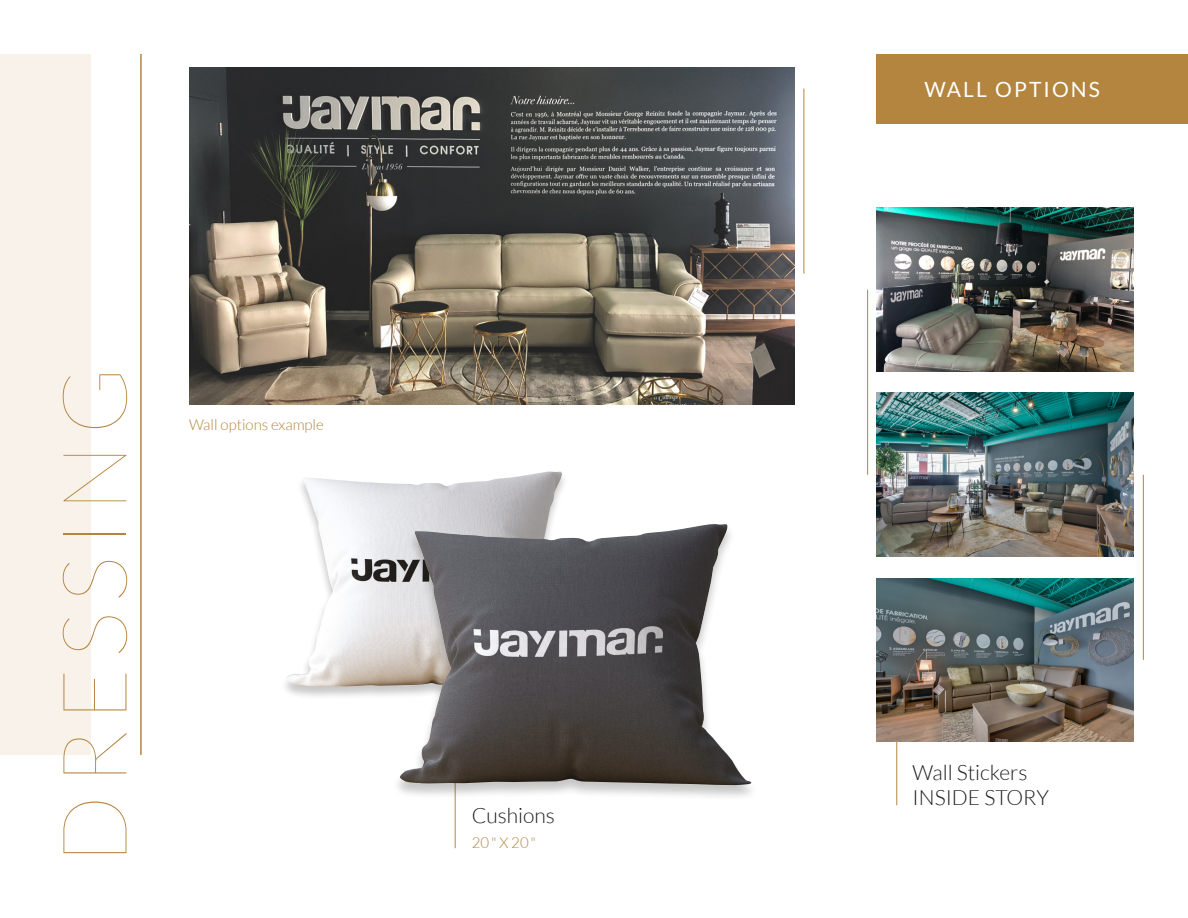
<style>
.page{position:relative;width:1188px;height:918px;background:#fff}
.page>*{position:absolute;margin:0;border:0;box-sizing:border-box;transform-origin:0 0}
.t1{font:100 90px "Lato";letter-spacing:.1em;color:#b3853e}
.item_name{font:300 21px/25.2px "Lato";color:#1d1d1b}
.t2{font:21px "Lato";letter-spacing:.1em;color:#fff}
.item_subtitle{font:300 15px "Lato";color:#b3853e}
</style>
<div class="page">
<div style="left:0;top:54px;width:90px;height:701px;background:#f8f2eb"></div>
<hr style="left:1143px;top:475px;width:1px;height:185px;background:#b3853e">
<hr style="left:867px;top:290px;width:1px;height:185px;background:#b3853e">
<hr style="left:804px;top:89px;width:1px;height:185px;background:#b3853e">
<hr style="left:140px;top:54px;width:2px;height:701px;background:#b3853e">
<div style="left:877px;top:54px;width:311px;height:69px;background:#b3853e"></div>
<img style="left:877px;top:393px;width:257px;height:164px">
<img style="left:877px;top:208px;width:257px;height:164px">
<img style="left:877px;top:578px;width:257px;height:164px">
<img style="left:189px;top:68px;width:606px;height:336px">
<hr style="left:896px;top:742px;width:1px;height:63px;background:#b3853e">
<hr style="left:455px;top:722px;width:1px;height:126px;background:#b3853e">
<div style="left:280px;top:471px;width:300px;height:230px;background:#1d1d1b;opacity:.25"></div>
<img style="left:285px;top:472px;width:288px;height:216px">
<div style="left:392px;top:524px;width:367px;height:277px;background:#1d1d1b;opacity:.25"></div>
<img style="left:398px;top:523px;width:355px;height:262px">
<p class="t1" style="left:47px;top:864px;width:499px;rotate:-90deg">DRESSING</p>
<p class="item_subtitle" style="left:189px;top:417px;width:136px">Wall options example</p>
<p class="item_name" style="left:472px;top:803px;width:85px">Cushions</p>
<p class="item_subtitle" style="left:472px;top:835px;width:66px">20" X 20"</p>
<p class="t2" style="left:924px;top:78px;width:177px">WALL OPTIONS</p>
<p class="item_name" style="left:913px;top:760px;width:138px">Wall Stickers<br>INSIDE STORY</p>
</div>
